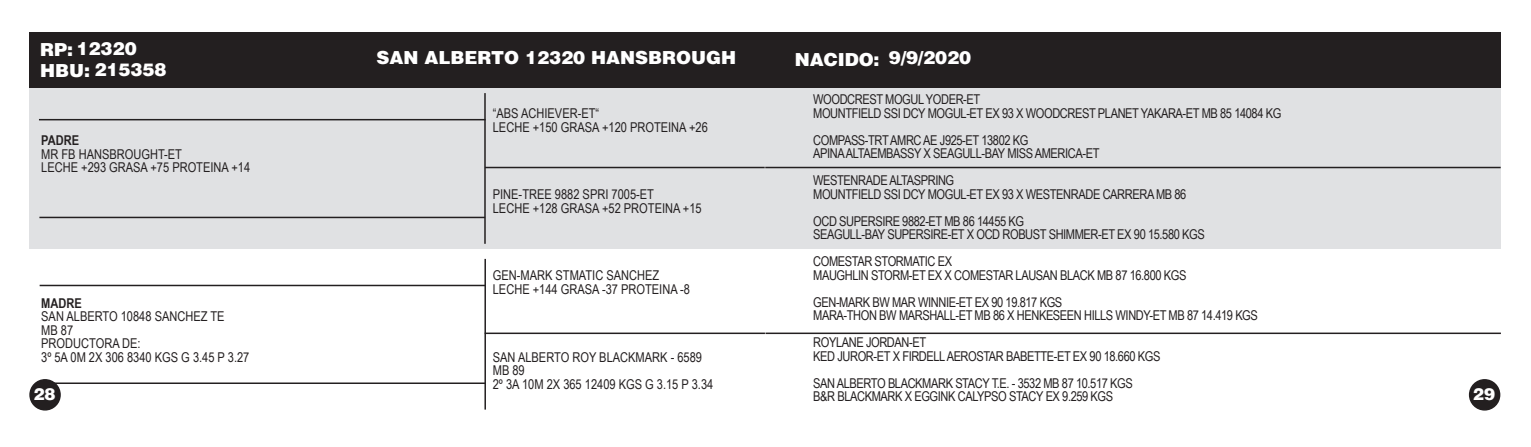
<style>
.page{position:relative;width:1531px;height:447px;background:#fff}
.page>*{position:absolute;margin:0;border:0;box-sizing:border-box;transform-origin:0 0}
.t1{font:18px/21px "Switzerland Black Plain";color:#fff}
.t2{font:16.5px "Switzerland Black Plain";color:#fff}
.t3{font:13.5px/13.5px "Arial Narrow";letter-spacing:-.03em;color:#231f20}
.t4{font:13.5px/13.5px "Arial Narrow";color:#231f20}
.t5{font:700 13.5px "Arial Narrow";color:#231f20}
</style>
<div class="page">
<div style="left:765px;top:87px;width:735px;height:162px;background:#e0e1e3"></div>
<div style="left:29px;top:87px;width:736px;height:162px;background:#e0e1e3"></div>
<div style="left:29px;top:33px;width:736px;height:55px;background:#231f20"></div>
<div style="left:765px;top:33px;width:735px;height:55px;background:#231f20"></div>
<hr style="left:765px;top:167px;width:735px;height:1px;background:#231f20">
<hr style="left:485px;top:167px;width:280px;height:1px;background:#231f20">
<hr style="left:484px;top:93px;width:2px;height:151px;background:#231f20">
<hr style="left:39px;top:119px;width:447px;height:1px;background:#231f20">
<hr style="left:39px;top:216px;width:446px;height:2px;background:#231f20">
<hr style="left:765px;top:332px;width:736px;height:2px;background:#231f20">
<hr style="left:485px;top:332px;width:280px;height:2px;background:#231f20">
<hr style="left:484px;top:259px;width:2px;height:150px;background:#231f20">
<hr style="left:40px;top:284px;width:445px;height:2px;background:#231f20">
<hr style="left:40px;top:382px;width:446px;height:2px;background:#231f20">
<div style="left:30px;top:379px;width:30px;height:30px;background:#231f20;border-radius:50%"></div>
<div style="left:29px;top:379px;width:32px;height:31px;border:2px solid #231f20;border-radius:50%"></div>
<div style="left:1469px;top:379px;width:30px;height:30px;background:#231f20;border-radius:50%"></div>
<div style="left:1469px;top:379px;width:31px;height:31px;border:2px solid #231f20;border-radius:50%"></div>
<h1 class="t1" style="left:40px;top:37px;width:128px">RP: 12320<br>HBU: 215358</h1>
<h1 class="t1" style="left:795px;top:49px;width:86px">NACIDO:</h1>
<h1 class="t1" style="left:376px;top:47px;width:361px">SAN ALBERTO 12320 HANSBROUGH</h1>
<h1 class="t1" style="left:889px;top:47px;width:84px">9/9/2020</h1>
<p class="t3" style="left:813px;top:92px;width:470px">WOODCREST MOGUL YODER-ET<br>MOUNTFIELD SSI DCY MOGUL-ET EX 93 X WOODCREST PLANET YAKARA-ET MB 85 14084 KG</p>
<p class="t3" style="left:813px;top:132px;width:288px">COMPASS-TRT AMRC AE J925-ET 13802 KG<br>APINA ALTAEMBASSY X SEAGULL-BAY MISS AMERICA-ET</p>
<p class="t3" style="left:813px;top:173px;width:375px">WESTENRADE ALTASPRING<br>MOUNTFIELD SSI DCY MOGUL-ET EX 93 X WESTENRADE CARRERA MB 86</p>
<p class="t3" style="left:813px;top:213px;width:393px">OCD SUPERSIRE 9882-ET MB 86 14455 KG<br>SEAGULL-BAY SUPERSIRE-ET X OCD ROBUST SHIMMER-ET EX 90 15.580 KGS</p>
<p class="t3" style="left:813px;top:254px;width:375px">COMESTAR STORMATIC EX<br>MAUGHLIN STORM-ET EX X COMESTAR LAUSAN BLACK MB 87 16.800 KGS</p>
<p class="t3" style="left:813px;top:294px;width:446px">GEN-MARK BW MAR WINNIE-ET EX 90 19.817 KGS<br>MARA-THON BW MARSHALL-ET MB 86 X HENKESEEN HILLS WINDY-ET MB 87 14.419 KGS</p>
<p class="t3" style="left:813px;top:335px;width:349px">ROYLANE JORDAN-ET<br>KED JUROR-ET X FIRDELL AEROSTAR BABETTE-ET EX 90 18.660 KGS</p>
<p class="t3" style="left:813px;top:375px;width:321px">SAN ALBERTO BLACKMARK STACY T.E. - 3532 MB 87 10.517 KGS<br>B&amp;R BLACKMARK X EGGINK CALYPSO STACY EX 9.259 KGS</p>
<p class="t4" style="left:493px;top:106px;width:217px">“ABS ACHIEVER-ET“<br>LECHE +150 GRASA +120 PROTEINA +26</p>
<p class="t5" style="left:41px;top:130px;width:39px">PADRE</p>
<p class="t4" style="left:41px;top:147px;width:210px">MR FB HANSBROUGHT-ET<br>LECHE +293 GRASA +75 PROTEINA +14</p>
<p class="t4" style="left:493px;top:187px;width:210px">PINE-TREE 9882 SPRI 7005-ET<br>LECHE +128 GRASA +52 PROTEINA +15</p>
<p class="t4" style="left:493px;top:268px;width:199px">GEN-MARK STMATIC SANCHEZ<br>LECHE +144 GRASA -37 PROTEINA -8</p>
<p class="t5" style="left:41px;top:292px;width:42px">MADRE</p>
<p class="t4" style="left:41px;top:309px;width:210px">SAN ALBERTO 10848 SANCHEZ TE<br>MB 87<br>PRODUCTORA DE:<br>3º 5A 0M 2X 306 8340 KGS G 3.45 P 3.27</p>
<p class="t4" style="left:493px;top:349px;width:222px">SAN ALBERTO ROY BLACKMARK - 6589<br>MB 89<br>2º 3A 10M 2X 365 12409 KGS G 3.15 P 3.34</p>
<p class="t2" style="left:33px;top:383px;width:24px">28</p>
<p class="t2" style="left:1473px;top:383px;width:24px">29</p>
</div>
